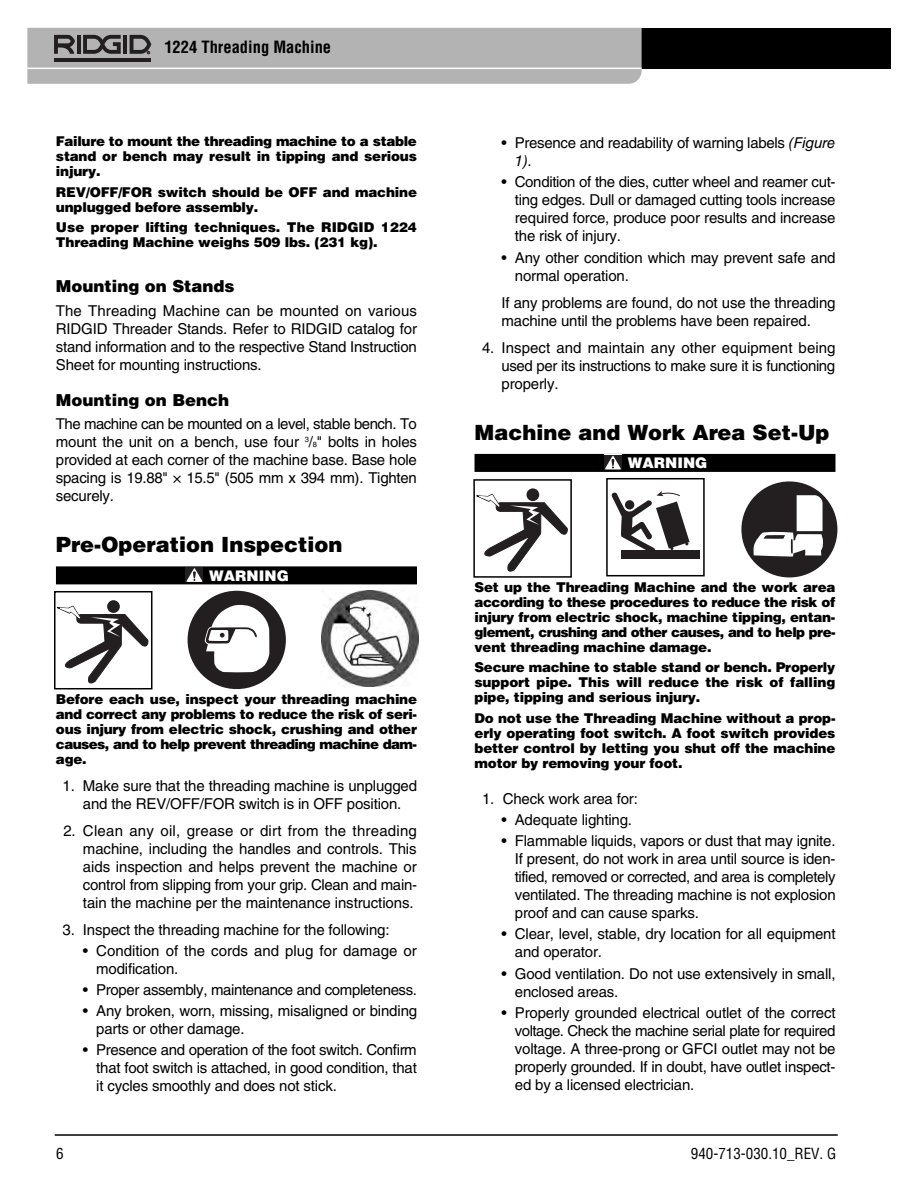
<style>
.page{position:relative;width:918px;height:1188px;background:#fff}
.page>*{position:absolute;margin:0;border:0;box-sizing:border-box;transform-origin:0 0}
.t1{font:900 21px "Helvetica LT Std";color:#000}
.t2{font:900 16.5px "Helvetica LT Std";color:#000}
.t3{font:700 condensed 16.5px "Helvetica LT Std";color:#000}
.t4{font:15px/18px "Helvetica LT Std";letter-spacing:-.01em;color:#000;text-align:justify}
.t5{font:condensed 15px "Helvetica LT Std";color:#000}
.t6{font:900 14.7px "Helvetica LT Std";color:#fff}
.t7{font:900 13.5px/15px "Helvetica LT Std";letter-spacing:-.015em;color:#000;text-align:justify}
.s1{font-size:7.5px}
.s2{font-style:italic}
</style>
<div class="page">
<div style="left:56px;top:566px;width:361px;height:18px;background:#000"></div>
<div style="left:186px;top:567px;width:17px;height:15px;background:#231f20"></div>
<svg style="left:186px;top:568px;width:16px;height:14px"></svg>
<div style="left:475px;top:454px;width:361px;height:18px;background:#000"></div>
<div style="left:604px;top:455px;width:17px;height:14px;background:#231f20"></div>
<svg style="left:605px;top:456px;width:16px;height:13px"></svg>
<hr style="left:55px;top:1134px;width:783px;height:2px;background:#000">
<div style="left:463px;top:28px;width:428px;height:41px;background:#000"></div>
<svg style="left:27px;top:28px;width:615px;height:56px"></svg>
<svg style="left:188px;top:591px;width:98px;height:98px"></svg>
<img style="left:322px;top:590px;width:96px;height:96px">
<div style="left:107px;top:600px;width:13px;height:13px;background:#231f20;border-radius:50%"></div>
<svg style="left:57px;top:606px;width:91px;height:77px"></svg>
<div style="left:54px;top:591px;width:98px;height:98px;border:2px solid #000"></div>
<div style="left:622px;top:550px;width:78px;height:8px;background:#231f20"></div>
<svg style="left:612px;top:491px;width:78px;height:63px"></svg>
<div style="left:606px;top:478px;width:99px;height:98px;border:2px solid #000"></div>
<div style="left:741px;top:481px;width:96px;height:96px;background:#231f20;border-radius:50%"></div>
<svg style="left:753px;top:495px;width:70px;height:62px"></svg>
<div style="left:527px;top:488px;width:12px;height:13px;background:#231f20;border-radius:50%"></div>
<svg style="left:477px;top:494px;width:90px;height:77px"></svg>
<div style="left:473px;top:479px;width:99px;height:99px;border:2px solid #000"></div>
<p class="t3" style="left:164px;top:41px;width:168px">1224 Threading Machine</p>
<p class="t7" style="left:56px;top:135px;width:363px">Failure to mount the threading machine to a stable stand or bench may result in tipping and serious injury.</p>
<p class="t7" style="left:56px;top:186px;width:363px">ReV/oFF/FoR switch should be oFF and machine unplugged before assembly.</p>
<p class="t7" style="left:56px;top:221px;width:362px">use proper lifting techniques. The RIdGId 1224<br>Threading Machine weighs 509 lbs. (231 kg).</p>
<p class="t2" style="left:56px;top:280px;width:180px">Mounting on Stands</p>
<p class="t4" style="left:56px;top:303px;width:363px">The Threading Machine can be mounted on various RIDGID Threader Stands. Refer to RIDGID catalog for stand information and to the respective Stand Instruction Sheet for mounting instructions.</p>
<p class="t2" style="left:56px;top:394px;width:175px">Mounting on Bench</p>
<p class="t4" style="left:56px;top:416px;width:363px">The machine can be mounted on a level, stable bench. To mount the unit on a bench, use four <sup>3</sup>/<span class="s1">8</span>" bolts in holes provided at each corner of the machine base. Base hole spacing is 19.88" × 15.5" (505 mm x 394 mm). Tighten securely.</p>
<h1 class="t1" style="left:56px;top:537px;width:288px">Pre-operation Inspection</h1>
<p class="t6" style="left:209px;top:570px;width:81px">WARNING</p>
<p class="t7" style="left:56px;top:693px;width:363px">Before each use, inspect your threading machine and correct any problems to reduce the risk of seri&shy;ous injury from electric shock, crushing and other causes, and to help prevent threading machine dam&shy;age.</p>
<p class="t4" style="left:63px;top:778px;width:356px;text-align:center">1. Make sure that the threading machine is unplugged and the REV/OFF/FOR switch is in OFF position.</p>
<p class="t4" style="left:83px;top:823px;width:336px;text-indent:-20px">2. Clean any oil, grease or dirt from the threading machine, including the handles and controls. This aids inspection and helps prevent the machine or control from slipping from your grip. Clean and main&shy;tain the machine per the maintenance instructions.</p>
<p class="t4" style="left:63px;top:922px;width:329px">3. Inspect the threading machine for the following:</p>
<p class="t4" style="left:96px;top:943px;width:322px;text-indent:-13px">• Condition of the cords and plug for damage or modification.</p>
<p class="t4" style="left:83px;top:982px;width:336px">• Proper assembly, maintenance and completeness.</p>
<p class="t4" style="left:96px;top:1003px;width:322px;text-indent:-13px">• Any broken, worn, missing, misaligned or binding parts or other damage.</p>
<p class="t4" style="left:96px;top:1043px;width:322px;text-indent:-13px">• Presence and operation of the foot switch. Confirm that foot switch is attached, in good condition, that it cycles smoothly and does not stick.</p>
<p class="t4" style="left:515px;top:135px;width:322px;text-indent:-13px">• Presence and readability of warning labels <span class="s2">(Fi gure<br>1)</span>.</p>
<p class="t4" style="left:515px;top:175px;width:322px;text-indent:-13px">• Condition of the dies, cutter wheel and reamer cut&shy;ting edges. Dull or damaged cutting tools increase required force, produce poor results and increase the risk of injury.</p>
<p class="t4" style="left:515px;top:250px;width:322px;text-indent:-13px">• Any other condition which may prevent safe and normal operation.</p>
<p class="t4" style="left:502px;top:295px;width:336px">If any problems are found, do not use the threading machine until the problems have been repaired.</p>
<p class="t4" style="left:502px;top:340px;width:336px;text-indent:-20px">4. Inspect and maintain any other equipment being used per its instructions to make sure it is functioning properly.</p>
<h1 class="t1" style="left:475px;top:424px;width:357px">Machine and Work Area Set-up</h1>
<p class="t6" style="left:628px;top:458px;width:81px">WARNING</p>
<p class="t7" style="left:475px;top:581px;width:363px">Set up the Threading Machine and the work area according to these procedures to reduce the risk of injury from electric shock, machine tipping, entan&shy;glement, crushing and other causes, and to help pre&shy;vent threading machine damage.</p>
<p class="t7" style="left:475px;top:661px;width:362px">Secure machine to stable stand or bench. Properly support pipe. This will reduce the risk of falling pipe, tipping and serious injury.</p>
<p class="t7" style="left:475px;top:712px;width:363px">do not use the Threading Machine without a prop&shy;erly operating foot switch. A foot switch provides better control by letting you shut off the machine motor by removing your foot.</p>
<p class="t4" style="left:482px;top:791px;width:157px">1. Check work area for:</p>
<p class="t4" style="left:502px;top:812px;width:132px">• Adequate lighting.</p>
<p class="t4" style="left:515px;top:833px;width:322px;text-indent:-13px">• Flammable liquids, vapors or dust that may ignite.<br>If present, do not work in area until source is iden&shy;tified, removed or corrected, and area is completely ventilated. The threading machine is not explosion proof and can cause sparks.</p>
<p class="t4" style="left:515px;top:927px;width:322px;text-indent:-13px">• Clear, level, stable, dry location for all equipment and operator.</p>
<p class="t4" style="left:515px;top:966px;width:322px;text-indent:-13px">• Good ventilation. Do not use extensively in small, enclosed areas.</p>
<p class="t4" style="left:515px;top:1005px;width:322px;text-indent:-13px">• Properly grounded electrical outlet of the correct voltage. Check the machine serial plate for required voltage. A three-prong or GFCI outlet may not be properly grounded. If in doubt, have outlet inspect&shy;ed by a licensed electrician.</p>
<p class="t5" style="left:56px;top:1147px;width:9px">6</p>
<p class="t5" style="left:691px;top:1147px;width:147px">940-713-030.10_REV. G</p>
</div>
